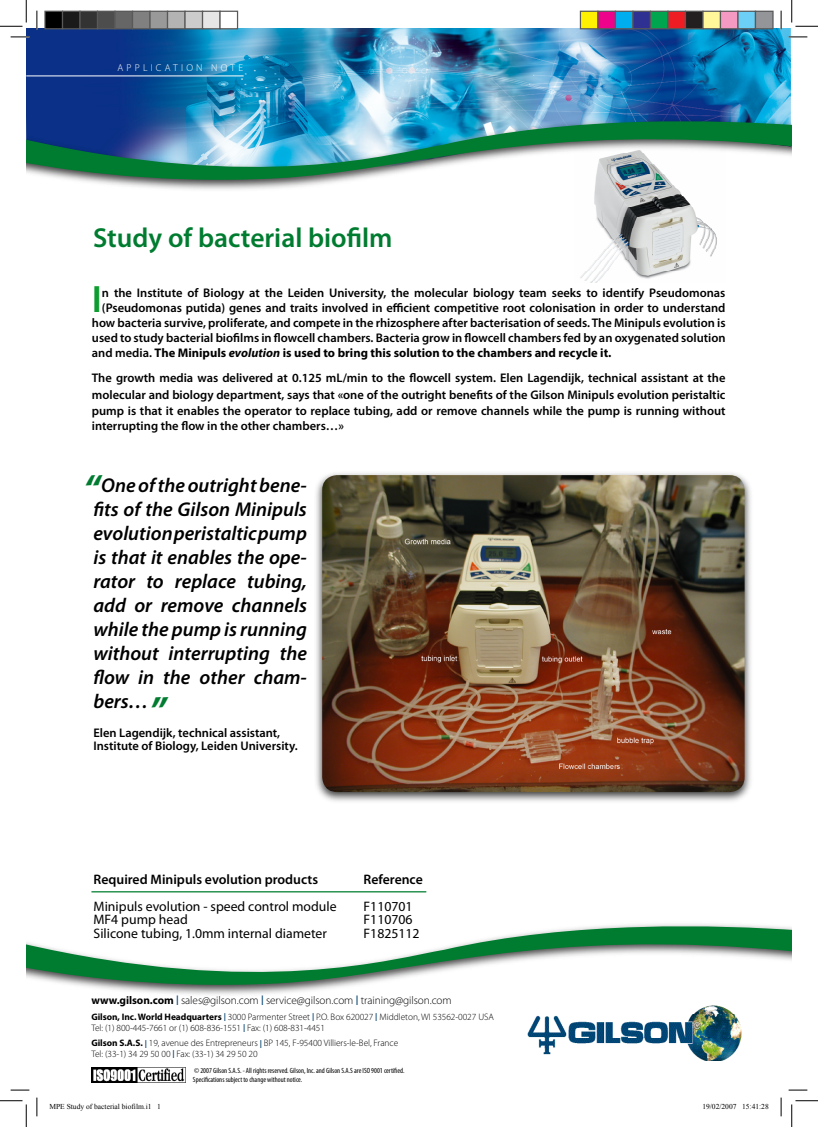
<style>
.page{position:relative;width:818px;height:1127px;background:#fff}
.page>*{position:absolute;margin:0;border:0;box-sizing:border-box;transform-origin:0 0}
.t1{font:600 38.25px "Myriad Pro";color:#0c9c2f}
.t2{font:italic 700 37.5px "Myriad Pro";color:#007c30}
.t3{font:600 27.5px "Myriad Pro";color:#007c30}
.t4{font:italic 600 20px/24px "Myriad Pro";color:#000;text-align:justify}
.t5{font:13.75px "Myriad Pro";color:#000}
.t6{font:600 13.75px "Myriad Pro";color:#000}
.t7{font:600 12.5px/16.5px "Myriad Pro";color:#000}
.t8{font:700 12.5px "Myriad Pro";color:#000}
.t9{font:300 11.25px "Myriad Pro";letter-spacing:-.005em;color:#000}
.t10{font:300 10px "Myriad Pro";letter-spacing:.32em;color:#fff}
.t11{font:300 9.38px/10.6px "Myriad Pro";letter-spacing:-.005em;color:#000}
.t12{font:condensed 7.5px/9px "Myriad Pro";color:#000}
.t13{font:7.5px "Times New Roman";color:#000}
.s1{font-weight:600}
.s2{font-style:italic}
.s3{font-weight:700}
.s4{font-weight:400;font-size:14px;color:#004071}
.s5{font-weight:400;font-size:11.75px;color:#004071}
</style>
<div class="page">
<img style="left:580px;top:194px;width:137px;height:88px">
<img style="left:26px;top:28px;width:765px;height:87px">
<hr style="left:26px;top:76px;width:218px;height:1px;background:#fff">
<svg style="left:26px;top:924px;width:766px;height:71px"></svg>
<img style="left:91px;top:1067px;width:94px;height:15px">
<img style="left:516px;top:991px;width:276px;height:70px">
<hr style="left:91px;top:891px;width:335px;height:1px;background:#007c30">
<svg style="left:26px;top:115px;width:766px;height:79px"></svg>
<div style="left:314px;top:470px;width:439px;height:333px;background:#000;opacity:.75"></div>
<img style="left:322px;top:475px;width:422px;height:316px;border-radius:15px">
<svg style="left:11px;top:36px;width:18px;height:2px"></svg>
<svg style="left:788px;top:36px;width:19px;height:2px"></svg>
<svg style="left:11px;top:1089px;width:18px;height:1px"></svg>
<svg style="left:788px;top:1089px;width:19px;height:1px"></svg>
<svg style="left:36px;top:11px;width:2px;height:18px"></svg>
<svg style="left:36px;top:1097px;width:2px;height:18px"></svg>
<svg style="left:780px;top:11px;width:2px;height:18px"></svg>
<svg style="left:780px;top:1097px;width:2px;height:18px"></svg>
<svg style="left:0;top:0;width:27px;height:27px"></svg>
<svg style="left:0;top:1100px;width:27px;height:26px"></svg>
<svg style="left:791px;top:0;width:27px;height:27px"></svg>
<svg style="left:791px;top:1100px;width:27px;height:26px"></svg>
<div style="left:45px;top:11px;width:18px;height:18px;background:#000"></div>
<div style="left:44px;top:11px;width:19px;height:18px;border:1px solid #595959"></div>
<div style="left:63px;top:11px;width:17px;height:18px;background:#1a1a1a"></div>
<div style="left:62px;top:11px;width:19px;height:18px;border:1px solid #595959"></div>
<div style="left:80px;top:11px;width:18px;height:18px;background:#333"></div>
<div style="left:79px;top:11px;width:19px;height:18px;border:1px solid #595959"></div>
<div style="left:98px;top:11px;width:17px;height:18px;background:#4d4d4d"></div>
<div style="left:97px;top:11px;width:19px;height:18px;border:1px solid #595959"></div>
<div style="left:115px;top:11px;width:18px;height:18px;background:#666"></div>
<div style="left:114px;top:11px;width:19px;height:18px;border:1px solid #595959"></div>
<div style="left:133px;top:11px;width:17px;height:18px;background:#808080"></div>
<div style="left:132px;top:11px;width:19px;height:18px;border:1px solid #595959"></div>
<div style="left:150px;top:11px;width:18px;height:18px;background:#999"></div>
<div style="left:149px;top:11px;width:19px;height:18px;border:1px solid #595959"></div>
<div style="left:168px;top:11px;width:17px;height:18px;background:#b3b3b3"></div>
<div style="left:167px;top:11px;width:19px;height:18px;border:1px solid #595959"></div>
<div style="left:185px;top:11px;width:18px;height:18px;background:#ccc"></div>
<div style="left:184px;top:11px;width:19px;height:18px;border:1px solid #595959"></div>
<div style="left:203px;top:11px;width:17px;height:18px;background:#e6e6e6"></div>
<div style="left:202px;top:11px;width:19px;height:18px;border:1px solid #595959"></div>
<div style="left:219px;top:11px;width:19px;height:18px;border:1px solid #595959"></div>
<div style="left:580px;top:11px;width:18px;height:18px;background:#fff101"></div>
<div style="left:580px;top:11px;width:18px;height:18px;border:1px solid #595959"></div>
<div style="left:598px;top:11px;width:17px;height:18px;background:#ed028c"></div>
<div style="left:597px;top:11px;width:19px;height:18px;border:1px solid #595959"></div>
<div style="left:615px;top:11px;width:18px;height:18px;background:#00aeef"></div>
<div style="left:615px;top:11px;width:18px;height:18px;border:1px solid #595959"></div>
<div style="left:633px;top:11px;width:17px;height:18px;background:#2e3092"></div>
<div style="left:632px;top:11px;width:19px;height:18px;border:1px solid #595959"></div>
<div style="left:650px;top:11px;width:18px;height:18px;background:#00a54f"></div>
<div style="left:650px;top:11px;width:18px;height:18px;border:1px solid #595959"></div>
<div style="left:668px;top:11px;width:17px;height:18px;background:#ee1d23"></div>
<div style="left:667px;top:11px;width:19px;height:18px;border:1px solid #595959"></div>
<div style="left:685px;top:11px;width:18px;height:18px;background:#231f20"></div>
<div style="left:685px;top:11px;width:18px;height:18px;border:1px solid #595959"></div>
<div style="left:703px;top:11px;width:17px;height:18px;background:#fff79a"></div>
<div style="left:702px;top:11px;width:19px;height:18px;border:1px solid #595959"></div>
<div style="left:720px;top:11px;width:18px;height:18px;background:#f499c2"></div>
<div style="left:720px;top:11px;width:18px;height:18px;border:1px solid #595959"></div>
<div style="left:738px;top:11px;width:17px;height:18px;background:#6bcff6"></div>
<div style="left:737px;top:11px;width:19px;height:18px;border:1px solid #595959"></div>
<div style="left:755px;top:11px;width:18px;height:18px;background:#939598"></div>
<div style="left:755px;top:11px;width:18px;height:18px;border:1px solid #595959"></div>
<p class="t10" style="left:117px;top:62px;width:127px">APPLICATION NOTE</p>
<h3 class="t3" style="left:93px;top:220px;width:301px">Study of bacterial biofilm</h3>
<h1 class="t1" style="left:92px;top:275px;width:12px">I</h1>
<p class="t7" style="left:102px;top:284px;width:625px">n the Institute of Biology at the Leiden University, the molecular biology team seeks to identify Pseudomonas</p>
<p class="t7" style="left:102px;top:299px;width:625px">(Pseudomonas putida) genes and traits involved in efficient competitive root colonisation in order to understand</p>
<p class="t7" style="left:92px;top:314px;width:635px">how bacteria survive, proliferate, and compete in the rhizosphere after bacterisation of seeds. The Minipuls evolution is</p>
<p class="t7" style="left:92px;top:329px;width:635px">used to study bacterial biofilms in flowcell chambers. Bacteria grow in flowcell chambers fed by an oxygenated solution</p>
<p class="t8" style="left:92px;top:345px;width:521px"><span class="s1">and media.</span> The Minipuls <span class="s2">evolution</span> is used to bring this solution to the chambers and recycle it.</p>
<p class="t7" style="left:92px;top:369px;width:635px;text-align:justify">The growth media was delivered at 0.125 mL/min to the flowcell system. Elen Lagendijk, technical assistant at the molecular and biology department, says that «one of the outright benefits of the Gilson Minipuls evolution peristaltic pump is that it enables the operator to replace tubing, add or remove channels while the pump is running without</p>
<p class="t7" style="left:92px;top:417px;width:253px">interrupting the flow in the other chambers…»</p>
<h2 class="t2" style="left:84px;top:464px;width:18px">“</h2>
<h3 class="t4" style="left:93px;top:472px;width:215px;text-indent:8px">One of the outright bene&shy;fits of the Gilson Minipuls evolution peristaltic pump is that it enables the ope&shy;rator to replace tubing, add or remove channels while the pump is running without interrupting the flow in the other cham&shy;bers…</h3>
<p class="t7" style="left:93px;top:725px;width:206px;line-height:13.8px">Elen Lagendijk, technical assistant,<br>Institute of Biology, Leiden University.</p>
<h2 class="t2" style="left:149px;top:685px;width:18px">”</h2>
<p class="t6" style="left:94px;top:870px;width:226px">Required Minipuls evolution products</p>
<p class="t6" style="left:364px;top:870px;width:61px">Reference</p>
<p class="t5" style="left:94px;top:897px;width:245px">Minipuls evolution - speed control module</p>
<p class="t5" style="left:364px;top:897px;width:51px">F110701</p>
<p class="t5" style="left:94px;top:910px;width:96px">MF4 pump head</p>
<p class="t5" style="left:364px;top:910px;width:51px">F110706</p>
<p class="t5" style="left:94px;top:924px;width:235px">Silicone tubing, 1.0mm internal diameter</p>
<p class="t5" style="left:364px;top:924px;width:58px">F1825112</p>
<p class="t9" style="left:91px;top:993px;width:362px"><span class="s3">www.gilson.com</span> <span class="s4">I</span> sales@gilson.com <span class="s4">I</span> service@gilson.com <span class="s4">I</span> training@gilson.com</p>
<p class="t11" style="left:91px;top:1011px;width:404px"><span class="s3">Gilson, Inc. World Headquarters</span> <span class="s5">I</span> 3000 Parmenter Street <span class="s5">I</span> P.O. Box 620027 <span class="s5">I</span> Middleton, WI 53562-0027 USA<br>Tel: (1) 800-445-7661 or (1) 608-836-1551 <span class="s5">I</span> Fax: (1) 608-831-4451</p>
<p class="t11" style="left:91px;top:1037px;width:308px"><span class="s3">Gilson S.A.S.</span> <span class="s5">I</span> 19, avenue des Entrepreneurs <span class="s5">I</span> BP 145, F-95400 Villiers-le-Bel, France<br>Tel: (33-1) 34 29 50 00 <span class="s5">I</span> Fax: (33-1) 34 29 50 20</p>
<p class="t12" style="left:193px;top:1066px;width:213px">© 2007 Gilson S.A.S. - All rights reserved. Gilson, Inc. and Gilson S.A.S are ISO 9001 certified.<br>Specifications subject to change without notice.</p>
<p class="t13" style="left:49px;top:1100px;width:113px">MPE Study of bacterial biofilm.i1 1</p>
<p class="t13" style="left:702px;top:1100px;width:68px">19/02/2007 15:41:28</p>
</div>
